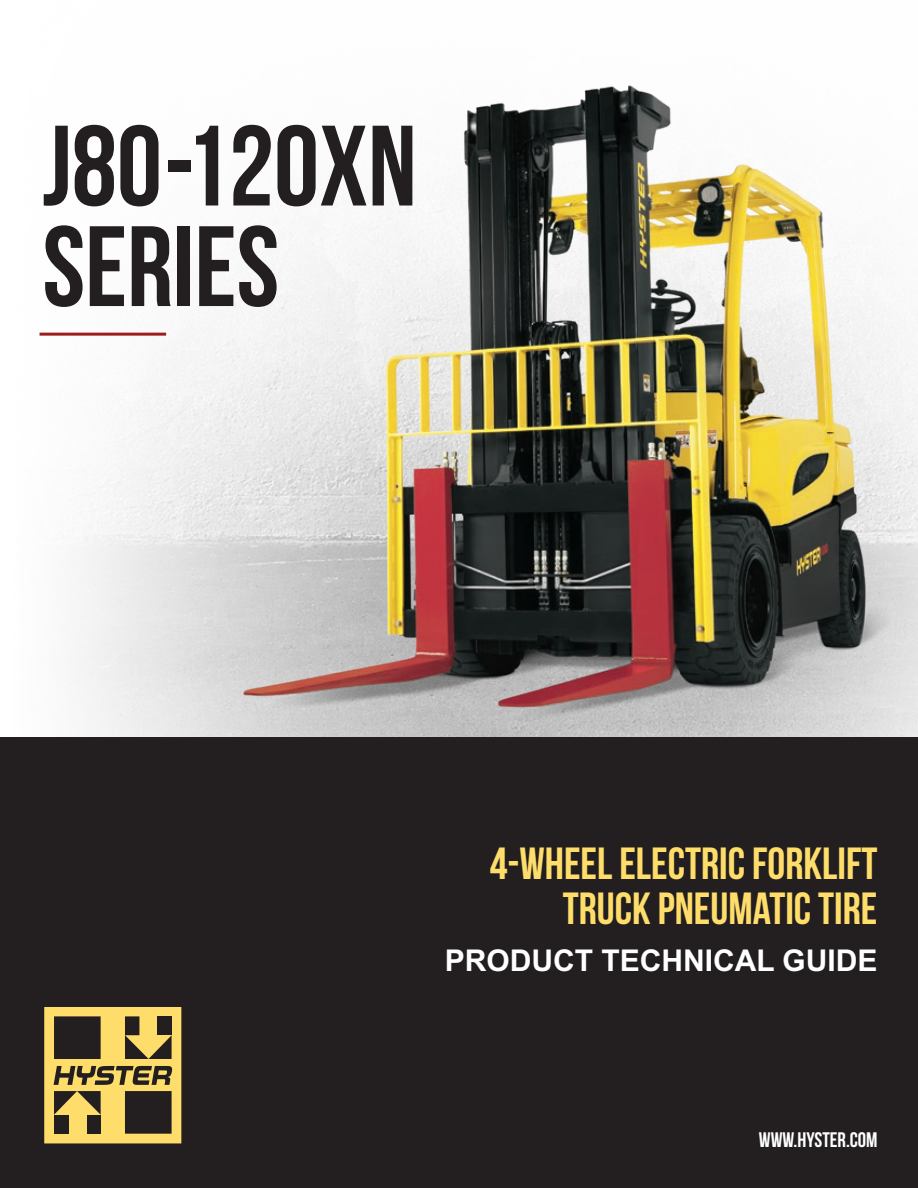
<style>
.page{position:relative;width:918px;height:1188px;background:#fff}
.page>*{position:absolute;margin:0;border:0;box-sizing:border-box;transform-origin:0 0}
.t1{font:114px/100.5px "Bebas Neue";color:#231f20}
.t2{font:45px/45px "Bebas Neue";color:#ffdd6b;text-align:right}
.t3{font:700 30px "Arial MT Std";color:#fff}
.t4{font:21px "Bebas Neue";color:#fff}
</style>
<div class="page">
<div style="left:0;top:737px;width:918px;height:451px;background:#231f20"></div>
<svg style="left:44px;top:1007px;width:138px;height:137px"></svg>
<div style="left:54px;top:1016px;width:47px;height:43px;background:#231f20"></div>
<img style="left:39px;top:85px;width:879px;height:652px">
<hr style="left:40px;top:333px;width:126px;height:3px;background:#9e1c1f">
<h1 class="t1" style="left:43px;top:114px;width:376px">J80-120XN<br>SERIES</h1>
<p class="t2" style="left:490px;top:840px;width:389px">4-WHEEL ELECTRIC FORKLIFT<br>TRUCK PNEUMATIC TIRE</p>
<p class="t3" style="left:445px;top:943px;width:434px">PRODUCT TECHNICAL GUIDE</p>
<p class="t4" style="left:759px;top:1128px;width:120px">WWW.HYSTER.COM</p>
</div>
